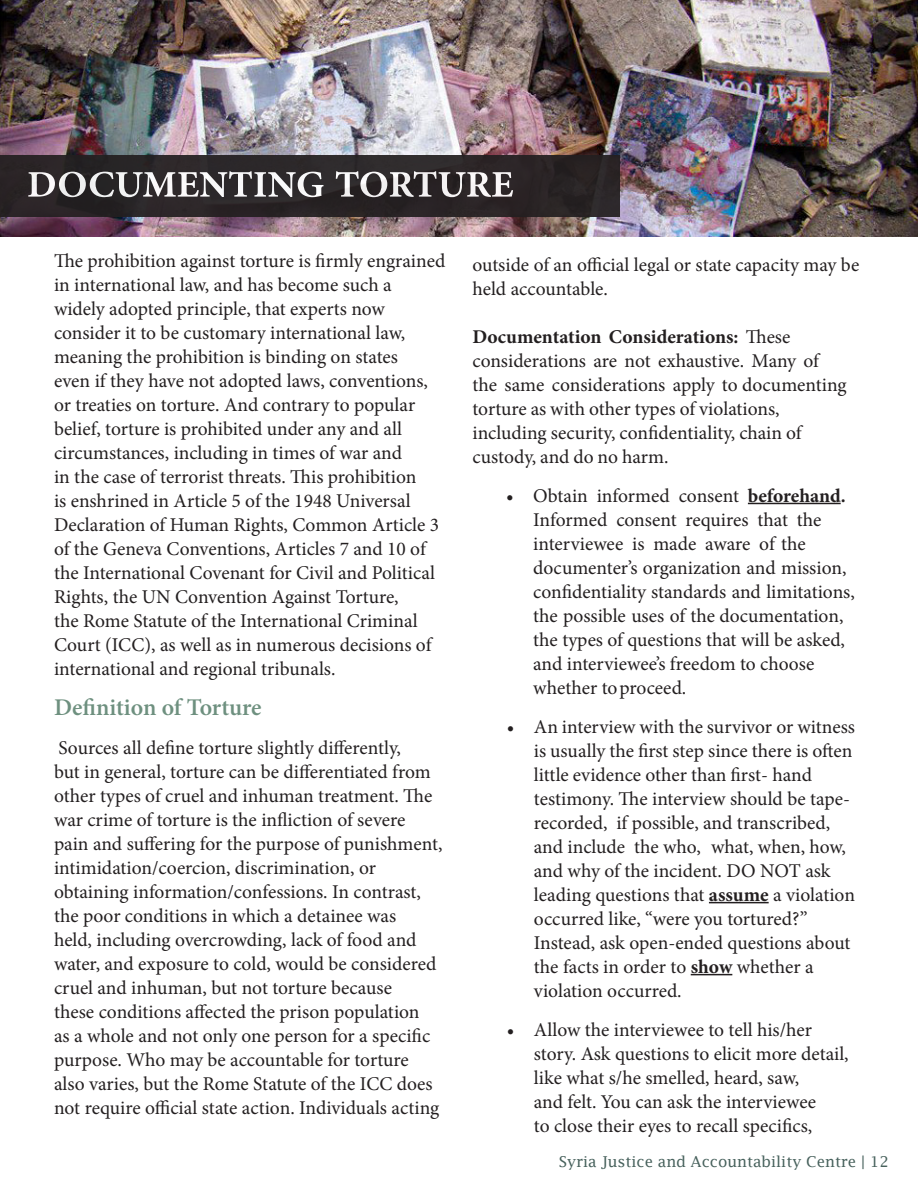
<style>
.page{position:relative;width:918px;height:1188px;background:#fff}
.page>*{position:absolute;margin:0;border:0;box-sizing:border-box;transform-origin:0 0}
.t1{font:700 52.5px "Adobe Arabic";color:#fff}
.Subheader{font:600 24px "Minion Pro";letter-spacing:-.005em;color:#6e907f}
.t2{font:19.5px/24px "Minion Pro";color:#231f20}
.t3{font:15px "Lucida Fax";color:#47615c}
.s1{font-weight:700}
</style>
<div class="page">
<img style="left:0;top:0;width:918px;height:237px">
<div style="left:0;top:156px;width:619px;height:61px;background:#2b2527"></div>
<hr style="left:748px;top:503px;width:93px;height:1px;background:#231f20">
<hr style="left:709px;top:902px;width:60px;height:1px;background:#231f20">
<hr style="left:691px;top:974px;width:41px;height:1px;background:#231f20">
<h1 class="t1" style="left:27px;top:148px;width:488px">DOCUMENTING TORTURE</h1>
<p class="t2" style="left:54px;top:249px;width:393px">The prohibition against torture is firmly engrained in international law, and has become such a widely adopted principle, that experts now consider it to be customary international law, meaning the prohibition is binding on states<br>even if they have not adopted laws, conventions, or treaties on torture. And contrary to popular belief, torture is prohibited under any and all circumstances, including in times of war and<br>in the case of terrorist threats. This prohibition<br>is enshrined in Article 5 of the 1948 Universal Declaration of Human Rights, Common Article 3 of the Geneva Conventions, Articles 7 and 10 of the International Covenant for Civil and Political Rights, the UN Convention Against Torture,<br>the Rome Statute of the International Criminal Court (ICC), as well as in numerous decisions of international and regional tribunals.</p>
<p class="Subheader" style="left:54px;top:691px;width:209px">Definition of Torture</p>
<p class="t2" style="left:54px;top:736px;width:390px">Sources all define torture slightly differently,<br>but in general, torture can be differentiated from other types of cruel and inhuman treatment. The war crime of torture is the infliction of severe pain and suffering for the purpose of punishment, intimidation/coercion, discrimination, or obtaining information/confessions. In contrast, the poor conditions in which a detainee was<br>held, including overcrowding, lack of food and water, and exposure to cold, would be considered cruel and inhuman, but not torture because<br>these conditions affected the prison population<br>as a whole and not only one person for a specific purpose. Who may be accountable for torture also varies, but the Rome Statute of the ICC does not require official state action. Individuals acting</p>
<p class="t2" style="left:472px;top:253px;width:388px">outside of an official legal or state capacity may be held accountable.</p>
<p class="t2" style="left:472px;top:324px;width:376px"><span class="s1">Documentation Considerations:</span> These considerations are not exhaustive. Many of the same considerations apply to documenting torture as with other types of violations, including security, confidentiality, chain of custody, and do no harm.</p>
<p class="t2" style="left:533px;top:483px;width:323px;text-indent:-27px">• Obtain informed consent <span class="s1">beforehand.<br></span>Informed consent requires that the interviewee is made aware of the documenter’s organization and mission, confidentiality standards and limitations, the possible uses of the documentation, the types of questions that will be asked, and interviewee’s freedom to choose whether toproceed.</p>
<p class="t2" style="left:534px;top:715px;width:323px;text-indent:-27px">• An interview with the survivor or witness is usually the first step since there is often little evidence other than first- hand testimony. The interview should be tape&shy;recorded, if possible, and transcribed, and include the who, what, when, how, and why of the incident. DO NOT ask leading questions that <span class="s1">assume</span> a violation occurred like, “were you tortured?” Instead, ask open-ended questions about the facts in order to <span class="s1">show</span> whether a violation occurred.</p>
<p class="t2" style="left:534px;top:1018px;width:316px;text-indent:-27px">• Allow the interviewee to tell his/her story. Ask questions to elicit more detail, like what s/he smelled, heard, saw,<br>and felt. You can ask the interviewee<br>to close their eyes to recall specifics,</p>
<p class="t3" style="left:559px;top:1152px;width:331px">Syria Justice and Accountability Centre | 12</p>
</div>
